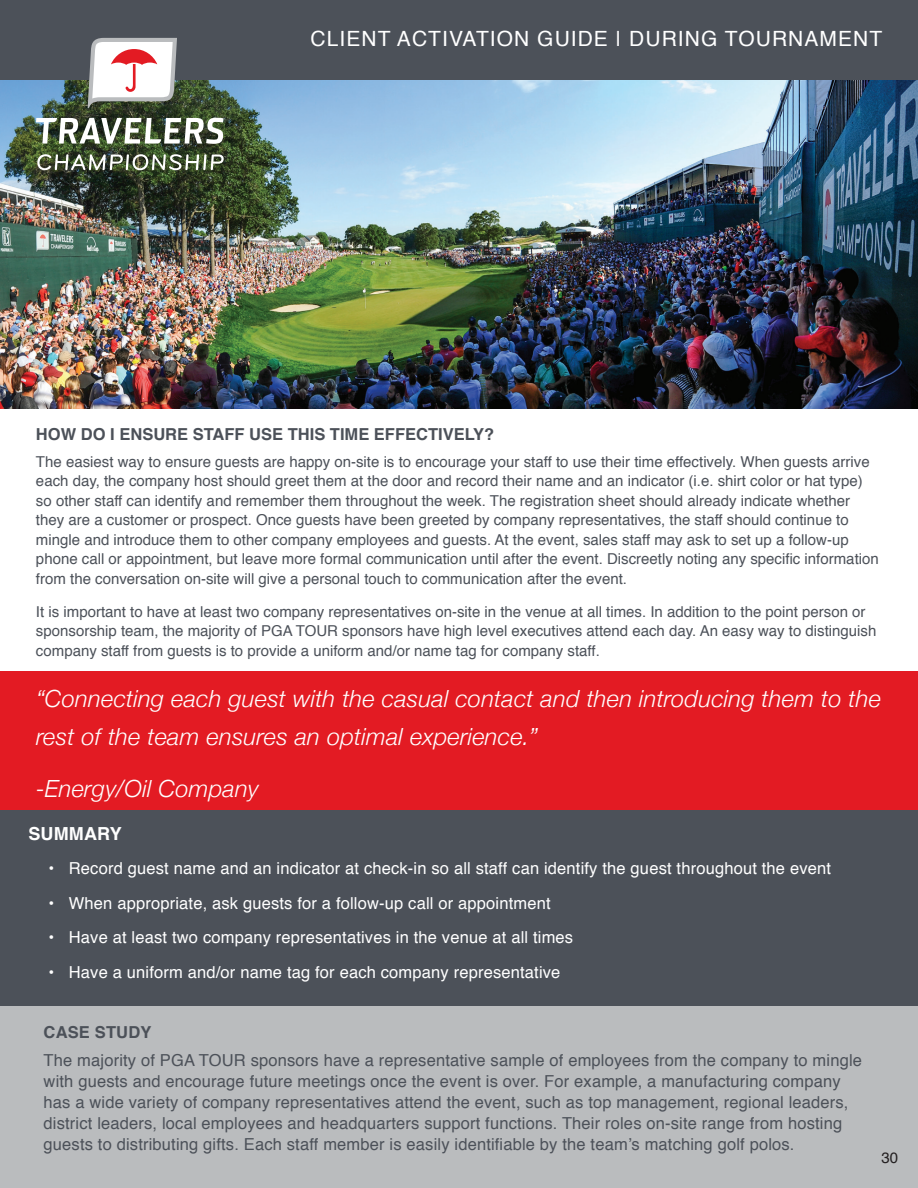
<style>
.page{position:relative;width:918px;height:1188px;background:#fff}
.page>*{position:absolute;margin:0;border:0;box-sizing:border-box;transform-origin:0 0}
.t1{font:italic 300 23.7px/37.2px "Helvetica Neue";letter-spacing:.01em;color:#fff}
.t2{font:21px "Helvetica";letter-spacing:.05em;color:#fff}
.t3{font:700 18px "Helvetica";letter-spacing:.01em;color:#fff}
.t4{font:16.5px/21px "Helvetica";letter-spacing:.01em;color:#4c5159}
.t5{font:16.5px "Helvetica";letter-spacing:.01em;color:#fff}
.t6{font:700 16.5px "Helvetica";color:#4c5159}
.t7{font:15px/19.5px "Helvetica";color:#4c5159}
.t8{font:15px "Helvetica";color:#231f20}
</style>
<div class="page">
<div style="left:0;top:1005px;width:918px;height:183px;background:#babcbe"></div>
<img style="left:0;top:79px;width:918px;height:329px">
<div style="left:0;top:672px;width:918px;height:138px;background:#e31b23"></div>
<div style="left:0;top:0;width:918px;height:79px;background:#4c5159"></div>
<svg style="left:36px;top:118px;width:187px;height:26px"></svg>
<svg style="left:37px;top:154px;width:187px;height:16px"></svg>
<svg style="left:88px;top:38px;width:89px;height:70px"></svg>
<div style="left:0;top:810px;width:918px;height:195px;background:#4c5159"></div>
<p class="t2" style="left:311px;top:22px;width:573px">CLIENT ACTIVATION GUIDE | DURING TOURNAMENT</p>
<p class="t6" style="left:36px;top:421px;width:460px">HOW DO I ENSURE STAFF USE THIS TIME EFFECTIVELY?</p>
<p class="t7" style="left:36px;top:452px;width:844px">The easiest way to ensure guests are happy on-site is to encourage your staff to use their time effectively. When guests arrive each day, the company host should greet them at the door and record their name and an indicator (i.e. shirt color or hat type) so other staff can identify and remember them throughout the week. The registration sheet should already indicate whether they are a customer or prospect. Once guests have been greeted by company representatives, the staff should continue to mingle and introduce them to other company employees and guests. At the event, sales staff may ask to set up a follow-up phone call or appointment, but leave more formal communication until after the event. Discreetly noting any specific information from the conversation on-site will give a personal touch to communication after the event.</p>
<p class="t7" style="left:36px;top:602px;width:842px">It is important to have at least two company representatives on-site in the venue at all times. In addition to the point person or sponsorship team, the majority of PGA TOUR sponsors have high level executives attend each day. An easy way to distinguish company staff from guests is to provide a uniform and/or name tag for company staff.</p>
<p class="t1" style="left:36px;top:679px;width:847px">“Connecting each guest with the casual contact and then introducing them to the rest of the team ensures an optimal experience.”</p>
<p class="t1" style="left:36px;top:768px;width:224px">-Energy/Oil Company</p>
<p class="t3" style="left:28px;top:819px;width:95px">SUMMARY</p>
<p class="t5" style="left:49px;top:856px;width:784px">• Record guest name and an indicator at check-in so all staff can identify the guest throughout the event</p>
<p class="t5" style="left:49px;top:890px;width:504px">• When appropriate, ask guests for a follow-up call or appointment</p>
<p class="t5" style="left:49px;top:925px;width:526px">• Have at least two company representatives in the venue at all times</p>
<p class="t5" style="left:49px;top:959px;width:513px">• Have a uniform and/or name tag for each company representative</p>
<p class="t6" style="left:44px;top:1019px;width:109px">CASE STUDY</p>
<p class="t4" style="left:44px;top:1050px;width:820px">The majority of PGA TOUR sponsors have a representative sample of employees from the company to mingle with guests and encourage future meetings once the event is over. For example, a manufacturing company has a wide variety of company representatives attend the event, such as top management, regional leaders, district leaders, local employees and headquarters support functions. Their roles on-site range from hosting guests to distributing gifts. Each staff member is easily identifiable by the team’s matching golf polos.</p>
<p class="t8" style="left:882px;top:1147px;width:18px">30</p>
</div>
